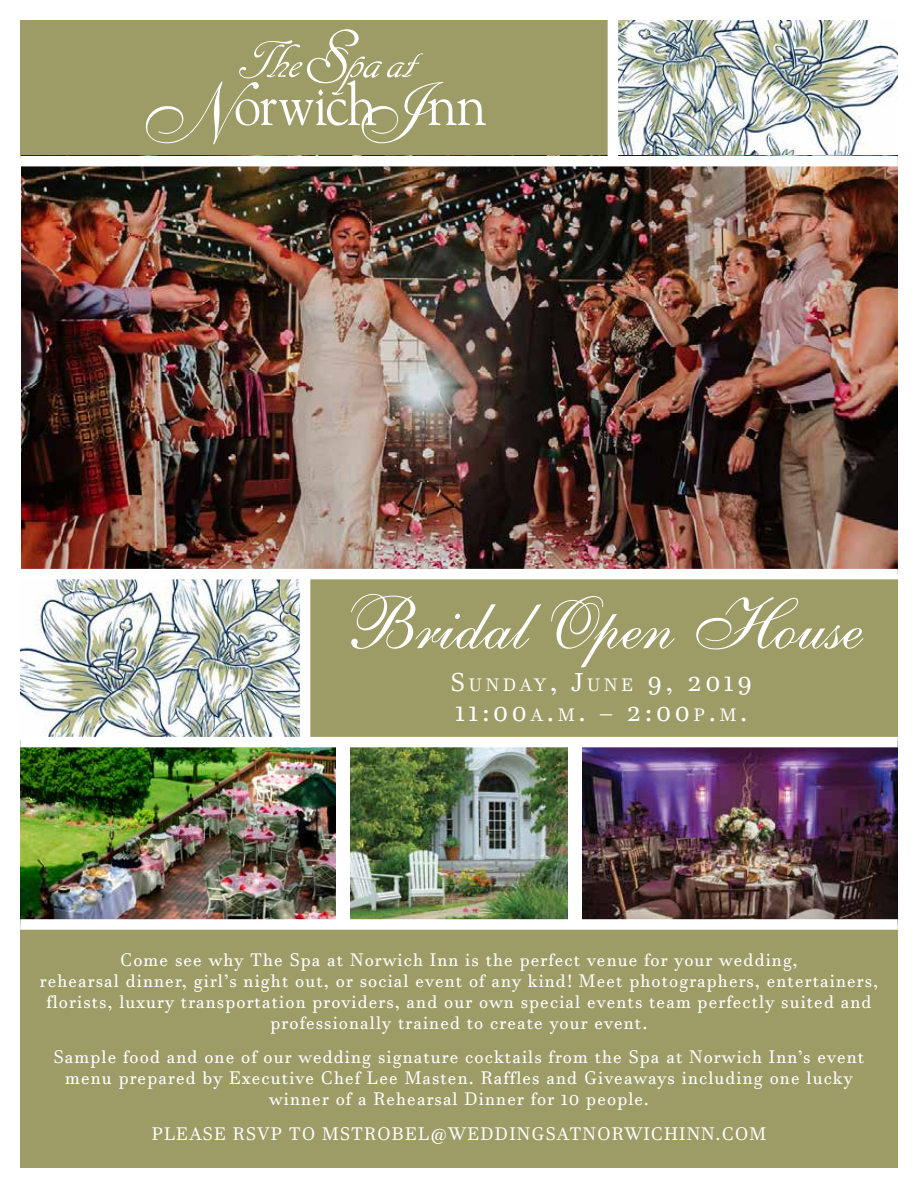
<style>
.page{position:relative;width:918px;height:1188px;background:#fff}
.page>*{position:absolute;margin:0;border:0;box-sizing:border-box;transform-origin:0 0}
.t1{font:72.3px "Shelley Allegro BT";color:#fff}
.t2{font:25.5px/30.6px "Javanese Text";letter-spacing:.15em;color:#fff}
.t3{font:18px/21px "Javanese Text";letter-spacing:.06em;color:#fff;text-align:center}
.s1{font-size:17.85px}
</style>
<div class="page">
<img style="left:20px;top:579px;width:280px;height:158px">
<img style="left:618px;top:20px;width:280px;height:136px">
<div style="left:20px;top:20px;width:593px;height:139px;background:#9d9b66"></div>
<div style="left:20px;top:924px;width:878px;height:244px;background:#9d9b66"></div>
<div style="left:305px;top:579px;width:593px;height:161px;background:#9d9b66"></div>
<svg style="left:146px;top:29px;width:340px;height:115px"></svg>
<img style="left:351px;top:747px;width:216px;height:172px">
<img style="left:582px;top:747px;width:316px;height:172px">
<img style="left:20px;top:747px;width:316px;height:172px">
<img style="left:22px;top:166px;width:876px;height:403px">
<div style="left:20px;top:156px;width:878px;height:10px;background:#fff"></div>
<div style="left:20px;top:737px;width:878px;height:10px;background:#fff"></div>
<div style="left:20px;top:919px;width:878px;height:11px;background:#fff"></div>
<div style="left:300px;top:574px;width:10px;height:173px;background:#fff"></div>
<div style="left:608px;top:9px;width:10px;height:155px;background:#fff"></div>
<h1 class="t1" style="left:340px;top:580px;width:524px">Bridal Open House</h1>
<h2 class="t2" style="left:451px;top:666px;width:303px">S<span class="s1">UNDAY</span>, J<span class="s1">UNE</span> 9, 2019<br>11:00<span class="s1">A</span>.<span class="s1">M</span>. – 2:00<span class="s1">P</span>.<span class="s1">M</span>.</h2>
<p class="t3" style="left:40px;top:949px;width:840px">Come see why The Spa at Norwich Inn is the perfect venue for your wedding,<br>rehearsal dinner, girl’s night out, or social event of any kind! Meet photographers, entertainers, florists, luxury transportation providers, and our own special events team perfectly suited and professionally trained to create your event.</p>
<p class="t3" style="left:54px;top:1046px;width:812px">Sample food and one of our wedding signature cocktails from the Spa at Norwich Inn’s event menu prepared by Executive Chef Lee Masten. Raffles and Giveaways including one lucky winner of a Rehearsal Dinner for 10 people.</p>
<p class="t3" style="left:152px;top:1123px;width:616px">PLEASE RSVP TO MSTROBEL@WEDDINGSATNORWICHINN.COM</p>
</div>
